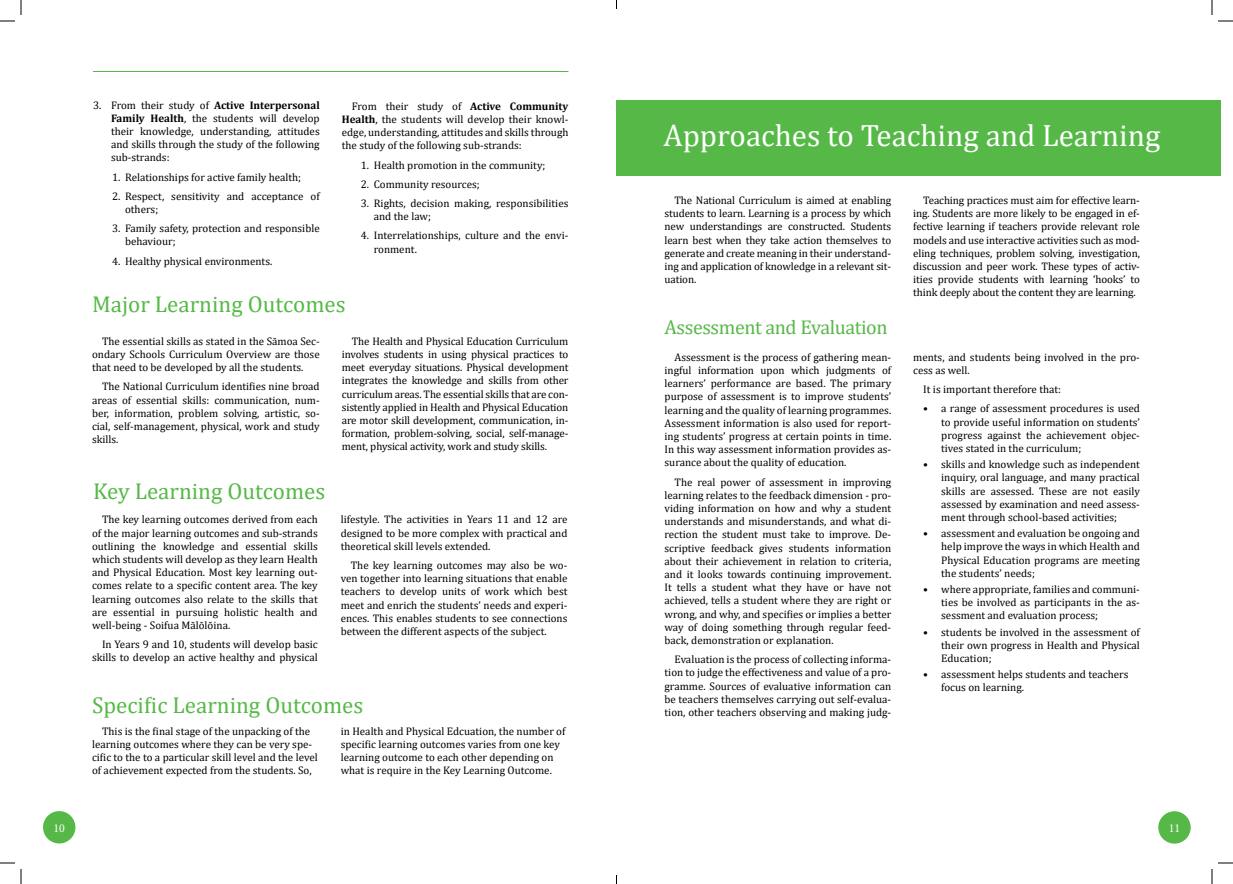
<style>
.page{position:relative;width:1233px;height:884px;background:#fff}
.page>*{position:absolute;margin:0;border:0;box-sizing:border-box;transform-origin:0 0}
.HEADING_1{font:31px "Cambria";color:#fff}
.HEADING_2{font:23px "Cambria";color:#56b947}
.HEADING_2-2{font:20px "Cambria";letter-spacing:-.02em;color:#56b947}
.t1{font:12px "Minion Pro";color:#fff}
.Body{font:11px/13.2px "Cambria";color:#000;text-align:justify}
.s1{font-weight:700}
</style>
<div class="page">
<hr style="left:93px;top:71px;width:475px;height:1px;background:#56b947">
<div style="left:1158px;top:811px;width:32px;height:33px;background:#56b947;border-radius:50%"></div>
<div style="left:43px;top:811px;width:32px;height:32px;background:#56b947;border-radius:50%"></div>
<div style="left:616px;top:100px;width:604px;height:76px;background:#56b947"></div>
<svg style="left:1218px;top:20px;width:15px;height:2px"></svg>
<svg style="left:1218px;top:862px;width:15px;height:2px"></svg>
<svg style="left:0;top:0;width:22px;height:22px"></svg>
<svg style="left:0;top:862px;width:22px;height:22px"></svg>
<svg style="left:1211px;top:0;width:1px;height:15px"></svg>
<svg style="left:1211px;top:869px;width:1px;height:15px"></svg>
<p class="Body" style="left:111px;top:98px;width:210px;text-indent:-18px">3. From their study of <span class="s1">Active Interpersonal Family Health</span>, the students will develop their knowledge, understanding, attitudes and skills through the study of the following sub-strands:</p>
<p class="Body" style="left:112px;top:170px;width:191px">1. Relationships for active family health;</p>
<p class="Body" style="left:125px;top:189px;width:196px;text-indent:-13px">2. Respect, sensitivity and acceptance of others;</p>
<p class="Body" style="left:125px;top:222px;width:196px;text-indent:-13px">3. Family safety, protection and responsible behaviour;</p>
<p class="Body" style="left:112px;top:254px;width:162px">4. Healthy physical environments.</p>
<p class="Body" style="left:342px;top:99px;width:228px;text-indent:10px">From their study of <span class="s1">Active Community Health</span>, the students will develop their knowl&shy;edge, understanding, attitudes and skills through the study of the following sub-strands:</p>
<p class="Body" style="left:361px;top:158px;width:186px">1. Health promotion in the community;</p>
<p class="Body" style="left:361px;top:177px;width:120px">2. Community resources;</p>
<p class="Body" style="left:374px;top:197px;width:196px;text-indent:-13px">3. Rights, decision making, responsibilities and the law;</p>
<p class="Body" style="left:374px;top:229px;width:196px;text-indent:-13px">4. Interrelationships, culture and the envi&shy;ronment.</p>
<p class="HEADING_2" style="left:92px;top:291px;width:255px">Major Learning Outcomes</p>
<p class="Body" style="left:92px;top:334px;width:229px;text-indent:10px">The essential skills as stated in the Sāmoa Sec&shy;ondary Schools Curriculum Overview are those that need to be developed by all the students.</p>
<p class="Body" style="left:92px;top:380px;width:229px;text-indent:10px">The National Curriculum identifies nine broad areas of essential skills: communication, num&shy;ber, information, problem solving, artistic, so&shy;cial, self-management, physical, work and study skills.</p>
<p class="Body" style="left:342px;top:334px;width:228px;text-indent:10px">The Health and Physical Education Curriculum involves students in using physical practices to meet everyday situations. Physical development integrates the knowledge and skills from other curriculum areas. The essential skills that are con&shy;sistently applied in Health and Physical Education are motor skill development, communication, in&shy;formation, problem-solving, social, self-manage&shy;ment, physical activity, work and study skills.</p>
<p class="HEADING_2" style="left:93px;top:478px;width:234px">Key Learning Outcomes</p>
<p class="Body" style="left:92px;top:513px;width:227px;text-indent:10px">The key learning outcomes derived from each of the major learning outcomes and sub-strands outlining the knowledge and essential skills which students will develop as they learn Health and Physical Education. Most key learning out&shy;comes relate to a specific content area. The key learning outcomes also relate to the skills that are essential in pursuing holistic health and well-being - Soifua Mālōlōina.</p>
<p class="Body" style="left:92px;top:638px;width:227px;text-align:right">In Years 9 and 10, students will develop basic skills to develop an active healthy and physical</p>
<p class="Body" style="left:341px;top:513px;width:228px">lifestyle. The activities in Years 11 and 12 are designed to be more complex with practical and theoretical skill levels extended.</p>
<p class="Body" style="left:341px;top:558px;width:228px;text-indent:10px">The key learning outcomes may also be wo&shy;ven together into learning situations that enable teachers to develop units of work which best meet and enrich the students’ needs and experi&shy;ences. This enables students to see connections between the different aspects of the subject.</p>
<p class="HEADING_2" style="left:92px;top:692px;width:273px">Specific Learning Outcomes</p>
<p class="Body" style="left:92px;top:724px;width:227px;text-align:center">This is the final stage of the unpacking of the learning outcomes where they can be very spe&shy;cific to the to a particular skill level and the level of achievement expected from the students. So,</p>
<p class="Body" style="left:341px;top:724px;width:226px;text-align:left">in Health and Physical Edcuation, the number of specific learning outcomes varies from one key learning outcome to each other depending on what is require in the Key Learning Outcome.</p>
<p class="HEADING_1" style="left:663px;top:117px;width:498px">Approaches to Teaching and Learning</p>
<p class="Body" style="left:664px;top:194px;width:228px;text-indent:10px">The National Curriculum is aimed at enabling students to learn. Learning is a process by which new understandings are constructed. Students learn best when they take action themselves to generate and create meaning in their understand&shy;ing and application of knowledge in a relevant sit&shy;uation.</p>
<p class="Body" style="left:913px;top:194px;width:228px;text-indent:10px">Teaching practices must aim for effective learn&shy;ing. Students are more likely to be engaged in ef&shy;fective learning if teachers provide relevant role models and use interactive activities such as mod&shy;eling techniques, problem solving, investigation, discussion and peer work. These types of activ&shy;ities provide students with learning ‘hooks’ to think deeply about the content they are learning.</p>
<p class="HEADING_2-2" style="left:664px;top:315px;width:225px">Assessment and Evaluation</p>
<p class="Body" style="left:664px;top:350px;width:228px;text-indent:10px">Assessment is the process of gathering mean&shy;ingful information upon which judgments of learners’ performance are based. The primary purpose of assessment is to improve students’ learning and the quality of learning programmes.<br>Assessment information is also used for report&shy;ing students’ progress at certain points in time.<br>In this way assessment information provides as&shy;surance about the quality of education.</p>
<p class="Body" style="left:664px;top:475px;width:228px;text-indent:10px">The real power of assessment in improving learning relates to the feedback dimension - pro&shy;viding information on how and why a student understands and misunderstands, and what di&shy;rection the student must take to improve. De&shy;scriptive feedback gives students information about their achievement in relation to criteria, and it looks towards continuing improvement.<br>It tells a student what they have or have not achieved, tells a student where they are right or wrong, and why, and specifies or implies a better way of doing something through regular feed&shy;back, demonstration or explanation.</p>
<p class="Body" style="left:664px;top:653px;width:228px;text-indent:10px">Evaluation is the process of collecting informa&shy;tion to judge the effectiveness and value of a pro&shy;gramme. Sources of evaluative information can be teachers themselves carrying out self-evalua&shy;tion, other teachers observing and making judg-</p>
<p class="Body" style="left:913px;top:350px;width:228px">ments, and students being involved in the pro&shy;cess as well.</p>
<p class="Body" style="left:923px;top:383px;width:139px">It is important therefore that:</p>
<p class="Body" style="left:941px;top:402px;width:200px;text-indent:-18px">• a range of assessment procedures is used to provide useful information on students’ progress against the achievement objec&shy;tives stated in the curriculum;</p>
<p class="Body" style="left:941px;top:458px;width:200px;text-indent:-18px">• skills and knowledge such as independent inquiry, oral language, and many practical skills are assessed. These are not easily assessed by examination and need assess&shy;ment through school-based activities;</p>
<p class="Body" style="left:941px;top:527px;width:200px;text-indent:-18px">• assessment and evaluation be ongoing and help improve the ways in which Health and Physical Education programs are meeting the students’ needs;</p>
<p class="Body" style="left:941px;top:582px;width:200px;text-indent:-18px">• where appropriate, families and communi&shy;ties be involved as participants in the as&shy;sessment and evaluation process;</p>
<p class="Body" style="left:941px;top:625px;width:200px;text-indent:-18px">• students be involved in the assessment of their own progress in Health and Physical Education;</p>
<p class="Body" style="left:941px;top:668px;width:189px;text-indent:-18px">• assessment helps students and teachers focus on learning.</p>
<p class="t1" style="left:53px;top:820px;width:13px">10</p>
<p class="t1" style="left:1168px;top:820px;width:13px">11</p>
</div>
